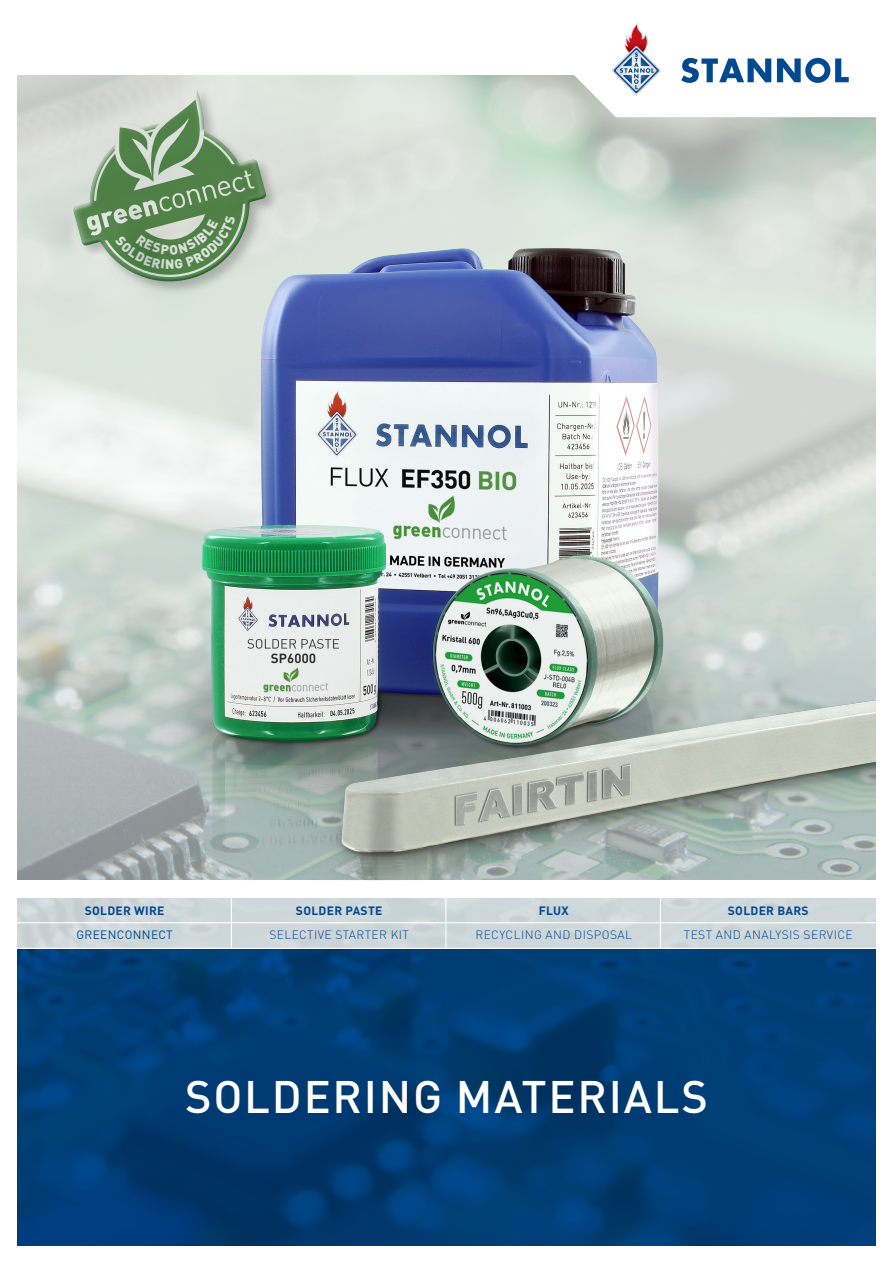
<style>
.page{position:relative;width:893px;height:1263px;background:#fff}
.page>*{position:absolute;margin:0;border:0;box-sizing:border-box;transform-origin:0 0}
.t1{font:500 45px "DIN Pro";letter-spacing:.04em;color:#fff}
.t2{font:300 12px "DIN Pro";letter-spacing:.035em;color:#014990}
.t3{font:700 12px "DIN Pro";letter-spacing:.025em;color:#014990}
.t4{font:12px "DIN Pro";letter-spacing:.025em;color:#014990}
</style>
<div class="page">
<svg style="left:17px;top:949px;width:859px;height:297px;background:#003c73"></svg>
<div style="left:17px;top:897px;width:859px;height:51px;background:#cfd8dd"></div>
<svg style="left:612px;top:23px;width:230px;height:51px"></svg>
<hr style="left:17px;top:922px;width:859px;height:1px;background:#fff">
<hr style="left:231px;top:897px;width:1px;height:51px;background:#fff">
<hr style="left:445px;top:897px;width:1px;height:51px;background:#fff">
<hr style="left:660px;top:897px;width:1px;height:51px;background:#fff">
<img style="left:17px;top:74px;width:859px;height:806px">
<img style="left:202px;top:248px;width:674px;height:605px">
<svg style="left:73px;top:83px;width:194px;height:186px;background:#99b294"></svg>
<p class="t3" style="left:85px;top:901px;width:81px">SOLDER WIRE</p>
<p class="t3" style="left:296px;top:901px;width:88px">SOLDER PASTE</p>
<p class="t3" style="left:539px;top:901px;width:31px">FLUX</p>
<p class="t3" style="left:728px;top:901px;width:82px">SOLDER BARS</p>
<p class="t4" style="left:77px;top:925px;width:98px">GREENCONNECT</p>
<p class="t2" style="left:269px;top:925px;width:141px">SELECTIVE STARTER KIT</p>
<p class="t2" style="left:475px;top:925px;width:158px">RECYCLING AND DISPOSAL</p>
<p class="t2" style="left:684px;top:925px;width:170px">TEST AND ANALYSIS SERVICE</p>
<h1 class="t1" style="left:185px;top:1060px;width:524px">SOLDERING MATERIALS</h1>
</div>
